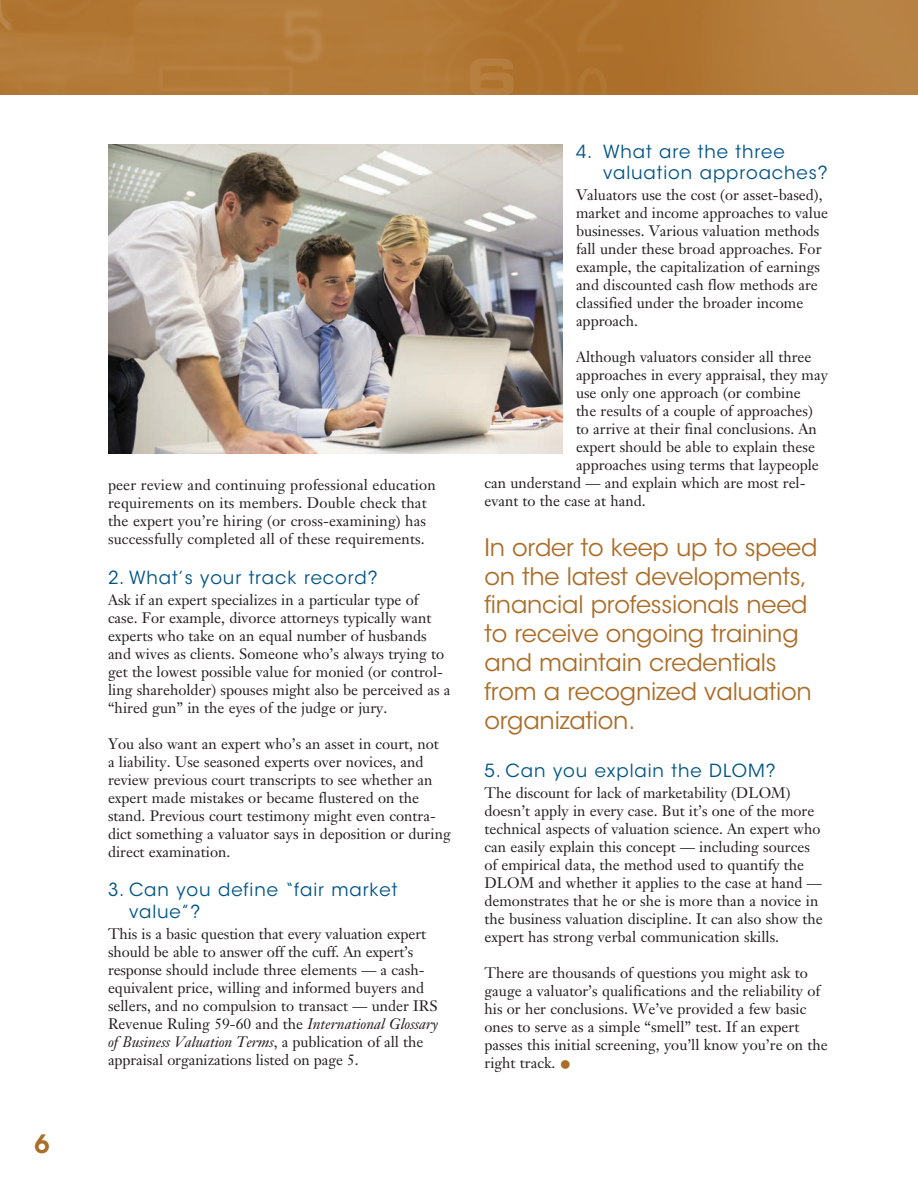
<style>
.page{position:relative;width:918px;height:1188px;background:#fff}
.page>*{position:absolute;margin:0;border:0;box-sizing:border-box;transform-origin:0 0}
.t1{font:600 25.05px "ITC Avant Garde Std";color:#ab6d28}
.t2{font:24px/28.8px "ITC Avant Garde Std";letter-spacing:-.01em;color:#ab6d28}
.t3{font:18px/21.6px "ITC Avant Garde Std";letter-spacing:.05em;color:#015486}
.t4{font:15px/18px "Janson Text LT Std";color:#231f20}
.s1{font-style:italic}
.s2{color:#ab6d28}
</style>
<div class="page">
<img style="left:0;top:0;width:918px;height:94px">
<img style="left:108px;top:144px;width:454px;height:310px">
<h1 class="t1" style="left:34px;top:1128px;width:17px">6</h1>
<p class="t4" style="left:108px;top:476px;width:329px">peer review and continuing professional education requirements on its members. Double check that the expert you’re hiring (or cross-examining) has successfully completed all of these requirements.</p>
<p class="t3" style="left:108px;top:567px;width:271px">2. What’s your track record?</p>
<p class="t4" style="left:108px;top:590px;width:344px">Ask if an expert specializes in a particular type of case. For example, divorce attorneys typically want experts who take on an equal number of husbands and wives as clients. Someone who’s always trying to get the lowest possible value for monied (or control&shy;ling shareholder) spouses might also be perceived as a “hired gun” in the eyes of the judge or jury.</p>
<p class="t4" style="left:108px;top:734px;width:344px">You also want an expert who’s an asset in court, not<br>a liability. Use seasoned experts over novices, and review previous court transcripts to see whether an expert made mistakes or became flustered on the stand. Previous court testimony might even contra&shy;dict something a valuator says in deposition or during direct examination.</p>
<p class="t3" style="left:129px;top:879px;width:270px;text-indent:-21px">3. Can you define “fair market value”?</p>
<p class="t4" style="left:108px;top:925px;width:332px">This is a basic question that every valuation expert should be able to answer off the cuff. An expert’s response should include three elements — a cash&shy;equivalent price, willing and informed buyers and sellers, and no compulsion to transact — under IRS Revenue Ruling 59-60 and the <span class="s1">International Glossary of Business Valuation Terms</span>, a publication of all the appraisal organizations listed on page 5.</p>
<p class="t3" style="left:603px;top:141px;width:226px;text-indent:-27px">4. What are the three valuation approaches?</p>
<p class="t4" style="left:576px;top:186px;width:254px">Valuators use the cost (or asset-based), market and income approaches to value businesses. Various valuation methods fall under these broad approaches. For example, the capitalization of earnings and discounted cash flow methods are classified under the broader income approach.</p>
<p class="t4" style="left:576px;top:348px;width:237px">Although valuators consider all three</p>
<p class="t4" style="left:576px;top:366px;width:254px">approaches in every appraisal, they may</p>
<p class="t4" style="left:576px;top:384px;width:226px">use only one approach (or combine</p>
<p class="t4" style="left:576px;top:402px;width:238px">the results of a couple of approaches)</p>
<p class="t4" style="left:576px;top:420px;width:242px">to arrive at their final conclusions. An</p>
<p class="t4" style="left:576px;top:438px;width:240px">expert should be able to explain these</p>
<p class="t4" style="left:576px;top:456px;width:244px">approaches using terms that laypeople</p>
<p class="t4" style="left:484px;top:474px;width:323px">can understand — and explain which are most rel-</p>
<p class="t4" style="left:484px;top:492px;width:163px">evant to the case at hand.</p>
<h2 class="t2" style="left:484px;top:533px;width:335px">In order to keep up to speed on the latest developments, financial professionals need to receive ongoing training and maintain credentials from a recognized valuation organization.</h2>
<p class="t3" style="left:484px;top:760px;width:293px">5. Can you explain the DLOM?</p>
<p class="t4" style="left:484px;top:784px;width:340px">The discount for lack of marketability (DLOM) doesn’t apply in every case. But it’s one of the more technical aspects of valuation science. An expert who can easily explain this concept — including sources of empirical data, the method used to quantify the DLOM and whether it applies to the case at hand — demonstrates that he or she is more than a novice in the business valuation discipline. It can also show the expert has strong verbal communication skills.</p>
<p class="t4" style="left:484px;top:964px;width:345px">There are thousands of questions you might ask to gauge a valuator’s qualifications and the reliability of his or her conclusions. We’ve provided a few basic ones to serve as a simple “smell” test. If an expert passes this initial screening, you’ll know you’re on the right track. <span class="s2">●</span></p>
</div>
